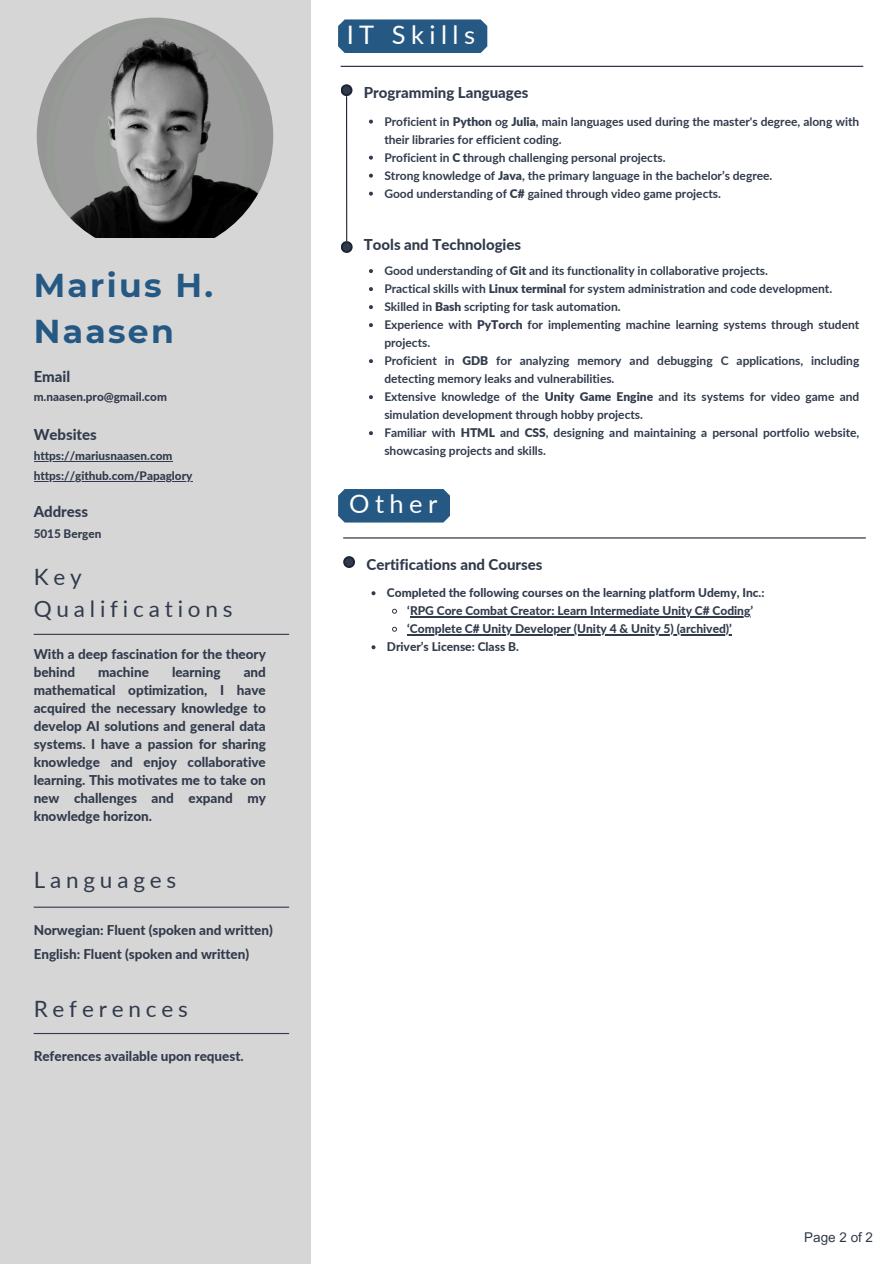
<style>
.page{position:relative;width:894px;height:1264px;background:#fff}
.page>*{position:absolute;margin:0;border:0;box-sizing:border-box;transform-origin:0 0}
.t1{font:700 33px/46.2px "Montserrat";letter-spacing:.07em;color:#255984}
.t2{font:25.5px "Lato";letter-spacing:.215em;color:#fff}
.t3{font:22.5px/31.5px "Lato";letter-spacing:.215em;color:#323b4c}
.t4{font:800 15px "Lato";color:#323b4c}
.t5{font:800 13.5px/18px "Lato";color:#323b4c}
.t6{font:13.5px "Arial MT Pro";color:#323b4c}
.t7{font:700 12px/18px "Lato";color:#323b4c}
.t8{font:800 12px "Lato";color:#323b4c}
.t9{font:800 11.85px "Lato";color:#323b4c}
.t10{font:800 11.7px "Lato";color:#323b4c}
.s1{font-weight:900}
</style>
<div class="page">
<div style="left:338px;top:19px;width:149px;height:34px;background:#255984"></div>
<hr style="left:340px;top:66px;width:523px;height:1px;background:#1c2535">
<hr style="left:346px;top:96px;width:1px;height:145px;background:#1c2535">
<svg style="left:340px;top:84px;width:12px;height:12px"></svg>
<div style="left:342px;top:86px;width:8px;height:8px;background:#323b4c;border-radius:50%"></div>
<svg style="left:340px;top:241px;width:12px;height:12px"></svg>
<div style="left:342px;top:243px;width:8px;height:8px;background:#323b4c;border-radius:50%"></div>
<svg style="left:369px;top:120px;width:4px;height:4px"></svg>
<svg style="left:369px;top:156px;width:4px;height:4px"></svg>
<svg style="left:369px;top:174px;width:4px;height:4px"></svg>
<svg style="left:369px;top:192px;width:4px;height:4px"></svg>
<svg style="left:369px;top:269px;width:4px;height:4px"></svg>
<svg style="left:369px;top:287px;width:4px;height:4px"></svg>
<svg style="left:369px;top:305px;width:4px;height:4px"></svg>
<svg style="left:369px;top:323px;width:4px;height:4px"></svg>
<svg style="left:369px;top:359px;width:4px;height:4px"></svg>
<svg style="left:369px;top:395px;width:4px;height:4px"></svg>
<svg style="left:369px;top:431px;width:4px;height:4px"></svg>
<div style="left:338px;top:489px;width:112px;height:33px;background:#255984"></div>
<hr style="left:343px;top:537px;width:522px;height:1px;background:#1c2535">
<svg style="left:343px;top:556px;width:12px;height:12px"></svg>
<div style="left:345px;top:558px;width:8px;height:8px;background:#323b4c;border-radius:50%"></div>
<svg style="left:371px;top:591px;width:4px;height:4px"></svg>
<svg style="left:392px;top:608px;width:5px;height:6px"></svg>
<hr style="left:410px;top:616px;width:340px;height:1px;background:#323b4c">
<svg style="left:392px;top:626px;width:5px;height:6px"></svg>
<hr style="left:407px;top:634px;width:324px;height:1px;background:#323b4c">
<svg style="left:371px;top:645px;width:4px;height:4px"></svg>
<div style="left:0;top:0;width:310px;height:1263px;background:#d6d6d6"></div>
<hr style="left:34px;top:633px;width:255px;height:2px;background:#323b4c">
<img style="left:37px;top:18px;width:236px;height:236px;border-radius:50%">
<hr style="left:34px;top:906px;width:255px;height:1px;background:#323b4c">
<div style="left:17px;top:238px;width:259px;height:40px;background:#d6d6d6"></div>
<hr style="left:34px;top:461px;width:138px;height:1px;background:#323b4c">
<hr style="left:34px;top:481px;width:158px;height:1px;background:#323b4c">
<hr style="left:34px;top:1032px;width:255px;height:2px;background:#323b4c">
<h4 class="t1" style="left:34px;top:262px;width:181px">Marius H.<br>Naasen</h4>
<p class="t4" style="left:34px;top:367px;width:38px">Email</p>
<p class="t10" style="left:34px;top:389px;width:135px">m.naasen.pro@gmail.com</p>
<p class="t4" style="left:34px;top:425px;width:65px">Websites</p>
<p class="t9" style="left:34px;top:448px;width:140px">https://mariusnaasen.com</p>
<h2 class="t9" style="left:34px;top:468px;width:160px">https://github.com/Papaglory</h2>
<p class="t4" style="left:34px;top:502px;width:56px">Address</p>
<p class="t10" style="left:34px;top:526px;width:69px">5015 Bergen</p>
<p class="t3" style="left:34px;top:561px;width:200px">Key<br>Qualifications</p>
<p class="t5" style="left:34px;top:644px;width:234px">With a deep fascination for the theory behind</p>
<p class="t5" style="left:34px;top:662px;width:234px;text-align:justify;text-indent:210px">and mathematical optimization, I have acquired the necessary knowledge to develop AI solutions and general data systems. I have a passion for sharing knowledge and enjoy collaborative learning. This motivates me to take on new challenges and expand my knowledge horizon.</p>
<p class="t5" style="left:98px;top:662px;width:52px">machine</p>
<p class="t5" style="left:172px;top:662px;width:50px">learning</p>
<p class="t3" style="left:34px;top:863px;width:144px">Languages</p>
<p class="t5" style="left:34px;top:918px;width:240px;line-height:23.7px">Norwegian: Fluent (spoken and written)<br>English: Fluent (spoken and written)</p>
<p class="t3" style="left:34px;top:992px;width:156px">References</p>
<p class="t5" style="left:34px;top:1046px;width:211px">References available upon request.</p>
<p class="t2" style="left:346px;top:19px;width:130px">IT Skills</p>
<h3 class="t4" style="left:364px;top:83px;width:166px">Programming Languages</h3>
<h1 class="t7" style="left:384px;top:112px;width:476px">Proficient in <span class="s1">Python</span> og <span class="s1">Julia</span>, main languages used during the master's degree, along with their libraries for efficient coding.</h1>
<h4 class="t7" style="left:384px;top:148px;width:283px">Proficient in <span class="s1">C t</span>hrough challenging personal projects.</h4>
<p class="t7" style="left:384px;top:166px;width:389px">Strong knowledge of <span class="s1">Java</span>, the primary language in the bachelor’s degree.</p>
<h4 class="t7" style="left:384px;top:184px;width:338px">Good understanding of <span class="s1">C#</span> gained through video game projects.</h4>
<p class="t4" style="left:364px;top:236px;width:159px">Tools and Technologies</p>
<p class="t7" style="left:384px;top:261px;width:385px">Good understanding of <span class="s1">Git</span> and its functionality in collaborative projects.</p>
<p class="t7" style="left:384px;top:279px;width:449px">Practical skills with <span class="s1">Linux terminal</span> for system administration and code development.</p>
<h4 class="t7" style="left:384px;top:297px;width:238px">Skilled in <span class="s1">Bash</span> scripting for task automation.</h4>
<p class="t7" style="left:384px;top:315px;width:476px">Experience with <span class="s1">PyTorch</span> for implementing machine learning systems through student projects.</p>
<h3 class="t7" style="left:384px;top:351px;width:476px">Proficient in <span class="s1">GDB</span> for analyzing memory and debugging C applications, including detecting memory leaks and vulnerabilities.</h3>
<p class="t7" style="left:384px;top:387px;width:476px">Extensive knowledge of the <span class="s1">Unity Game Engine</span> and its systems for video game and simulation development through hobby projects.</p>
<h5 class="t7" style="left:384px;top:423px;width:476px">Familiar with <span class="s1">HTML</span> and <span class="s1">CSS</span>, designing and maintaining a personal portfolio website, showcasing projects and skills.</h5>
<h5 class="t2" style="left:349px;top:488px;width:90px">Other</h5>
<p class="t4" style="left:366px;top:555px;width:177px">Certifications and Courses</p>
<h3 class="t8" style="left:387px;top:585px;width:379px">Completed the following courses on the learning platform Udemy, Inc.:</h3>
<p class="t8" style="left:407px;top:603px;width:347px">‘RPG Core Combat Creator: Learn Intermediate Unity C# Coding’</p>
<h5 class="t8" style="left:407px;top:621px;width:326px">‘Complete C# Unity Developer (Unity 4 &amp; Unity 5) (archived)’</h5>
<h2 class="t8" style="left:387px;top:639px;width:133px">Driver’s License: Class B.</h2>
<p class="t6" style="left:804px;top:1231px;width:70px">Page 2 of 2</p>
</div>
